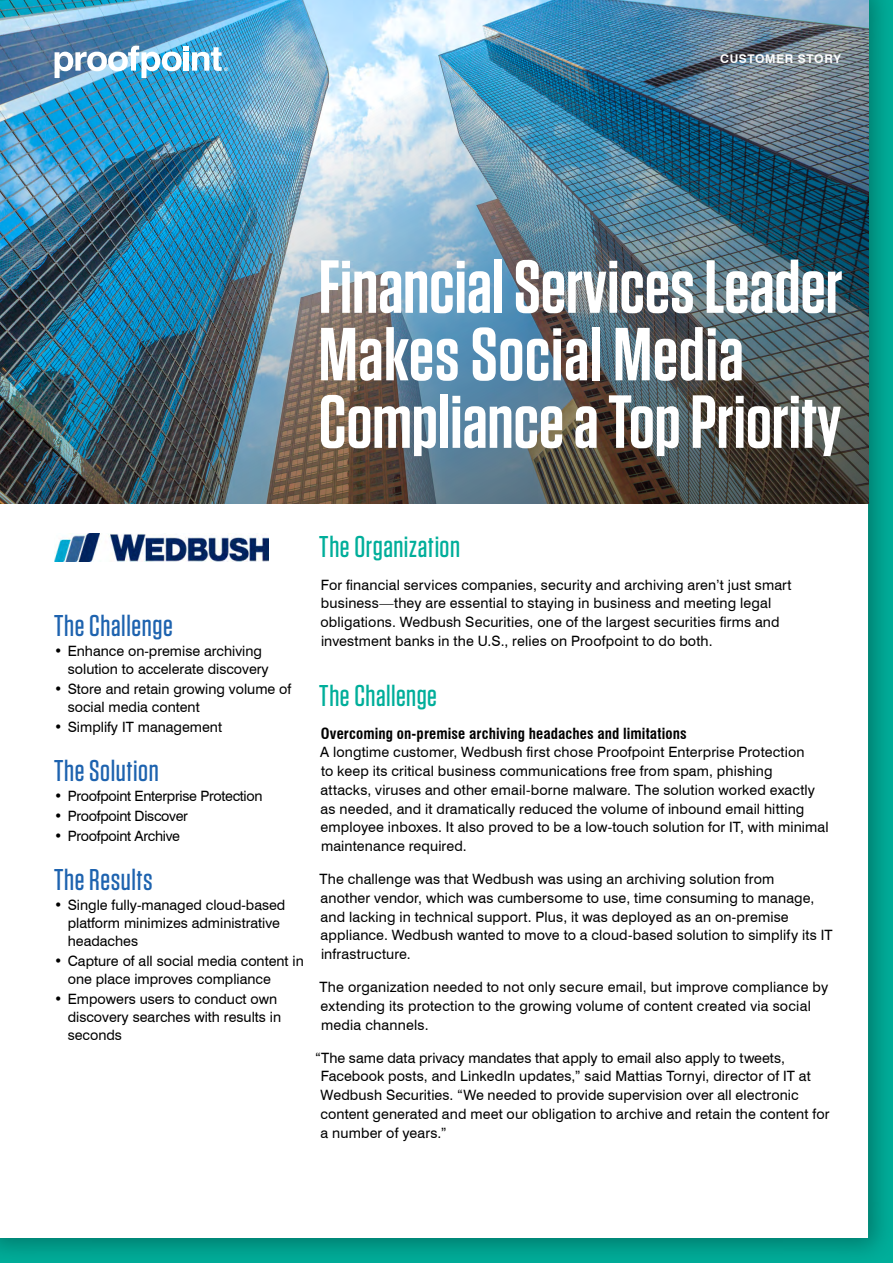
<style>
.page{position:relative;width:893px;height:1263px;background:#fff}
.page>*{position:absolute;margin:0;border:0;box-sizing:border-box;transform-origin:0 0}
.t1{font:600 75px/67.5px "Tungsten";color:#fff}
.t2{font:500 30px "Tungsten";letter-spacing:.02em;color:#1e63af}
.t3{font:500 30px "Tungsten";letter-spacing:.02em;color:#00ae9a}
.t4{font:700 condensed 15px "Swiss 721 BT";letter-spacing:.005em;color:#000}
.t5{font:14.25px/18.8px "Swiss 721 BT";letter-spacing:.01em;color:#000}
.t6{font:14.25px "Swiss 721 BT";letter-spacing:-.02em;color:#000}
.t7{font:700 12px "Swiss 721 BT";letter-spacing:.05em;color:#fff}
</style>
<div class="page">
<div style="left:0;top:0;width:893px;height:1263px;background:#000;opacity:.3"></div>
<div style="left:0;top:0;width:868px;height:1237px;background:#fff"></div>
<img style="left:0;top:0;width:868px;height:503px">
<img style="left:54px;top:533px;width:215px;height:29px">
<img style="left:55px;top:46px;width:173px;height:32px">
<p class="t7" style="left:720px;top:52px;width:122px">CUSTOMER STORY</p>
<h1 class="t1" style="left:319px;top:255px;width:525px">Financial Services Leader<br>Makes Social Media<br>Compliance a Top Priority</h1>
<h2 class="t2" style="left:54px;top:610px;width:120px">The Challenge</h2>
<p class="t5" style="left:68px;top:642px;width:203px;line-height:18px;text-indent:-13px">• Enhance on-premise archiving solution to accelerate discovery</p>
<p class="t5" style="left:68px;top:680px;width:225px;line-height:18px;text-indent:-13px">• Store and retain growing volume of social media content</p>
<p class="t5" style="left:54px;top:718px;width:169px">• Simplify IT management</p>
<h2 class="t2" style="left:54px;top:755px;width:106px">The Solution</h2>
<p class="t6" style="left:54px;top:787px;width:210px">• Proofpoint Enterprise Protection</p>
<p class="t6" style="left:54px;top:807px;width:135px">• Proofpoint Discover</p>
<p class="t6" style="left:54px;top:828px;width:127px">• Proofpoint Archive</p>
<h2 class="t2" style="left:54px;top:864px;width:100px">The Results</h2>
<p class="t5" style="left:68px;top:896px;width:219px;line-height:18px;text-indent:-13px">• Single fully-managed cloud-based platform minimizes administrative headaches</p>
<p class="t5" style="left:68px;top:952px;width:238px;line-height:18px;text-indent:-13px">• Capture of all social media content in one place improves compliance</p>
<p class="t5" style="left:68px;top:990px;width:215px;line-height:18px;text-indent:-13px">• Empowers users to conduct own discovery searches with results in seconds</p>
<h2 class="t3" style="left:319px;top:531px;width:142px">The Organization</h2>
<p class="t5" style="left:321px;top:575px;width:472px">For financial services companies, security and archiving aren’t just smart business—they are essential to staying in business and meeting legal obligations. Wedbush Securities, one of the largest securities firms and investment banks in the U.S., relies on Proofpoint to do both.</p>
<h2 class="t3" style="left:319px;top:680px;width:119px">The Challenge</h2>
<p class="t4" style="left:321px;top:724px;width:367px">Overcoming on-premise archiving headaches and limitations</p>
<p class="t5" style="left:320px;top:743px;width:510px">A longtime customer, Wedbush first chose Proofpoint Enterprise Protection<br>to keep its critical business communications free from spam, phishing<br>attacks, viruses and other email-borne malware. The solution worked exactly as needed, and it dramatically reduced the volume of inbound email hitting employee inboxes. It also proved to be a low-touch solution for IT, with minimal maintenance required.</p>
<p class="t5" style="left:319px;top:869px;width:515px">The challenge was that Wedbush was using an archiving solution from<br>another vendor, which was cumbersome to use, time consuming to manage, and lacking in technical support. Plus, it was deployed as an on-premise appliance. Wedbush wanted to move to a cloud-based solution to simplify its IT infrastructure.</p>
<p class="t5" style="left:319px;top:977px;width:510px">The organization needed to not only secure email, but improve compliance by extending its protection to the growing volume of content created via social media channels.</p>
<p class="t5" style="left:321px;top:1048px;width:510px;text-indent:-5px">“The same data privacy mandates that apply to email also apply to tweets, Facebook posts, and LinkedIn updates,” said Mattias Tornyi, director of IT at Wedbush Securities. “We needed to provide supervision over all electronic content generated and meet our obligation to archive and retain the content for a number of years.”</p>
</div>
